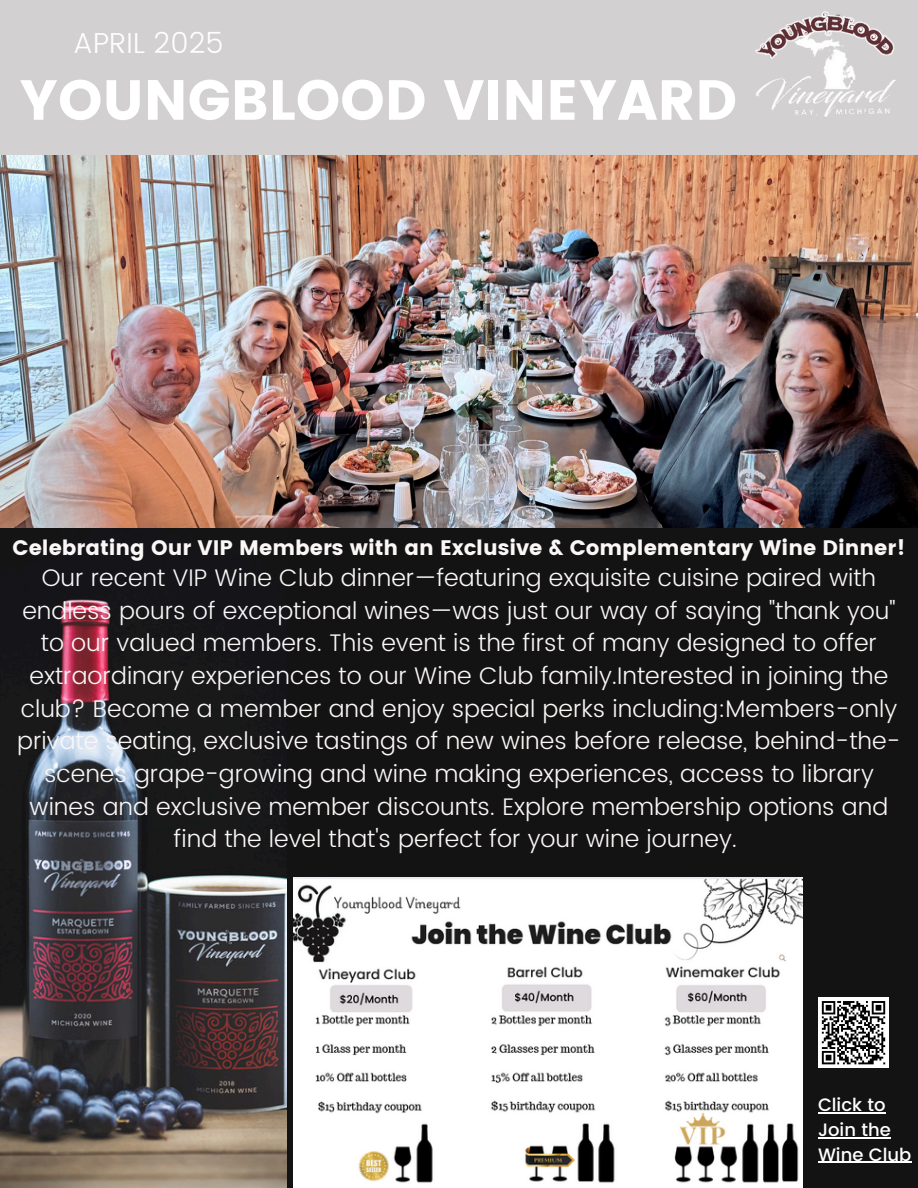
<style>
.page{position:relative;width:918px;height:1188px;background:#fff}
.page>*{position:absolute;margin:0;border:0;box-sizing:border-box;transform-origin:0 0}
.t1{font:56.4px "Poppins";color:#fff}
.t2{font:300 28.8px "Poppins";color:#fff}
.t3{font:300 24px/32.7px "Poppins";color:#faf7f6;text-align:center}
.t4{font:21px "Poppins";color:#faf7f6}
.t5{font:500 18px/24.8px "Poppins";color:#fff}
</style>
<div class="page">
<img style="left:0;top:154px;width:918px;height:375px">
<div style="left:0;top:0;width:918px;height:154px;background:#d2d0d1"></div>
<div style="left:0;top:529px;width:918px;height:659px;background:#141313"></div>
<img style="left:712px;top:11px;width:206px;height:173px">
<img style="left:293px;top:877px;width:510px;height:311px">
<div style="left:818px;top:997px;width:71px;height:71px;background:#fff"></div>
<svg style="left:821px;top:1001px;width:65px;height:64px"></svg>
<img style="left:0;top:599px;width:287px;height:589px">
<hr style="left:818px;top:1112px;width:68px;height:2px;background:#fff">
<hr style="left:818px;top:1137px;width:73px;height:1px;background:#fff">
<hr style="left:818px;top:1162px;width:93px;height:1px;background:#fff">
<p class="t2" style="left:73px;top:26px;width:152px">APRIL 2025</p>
<h2 class="t1" style="left:19px;top:67px;width:719px">YOUNGBLOOD VINEYARD</h2>
<h1 class="t4" style="left:13px;top:535px;width:894px">Celebrating Our VIP Members with an Exclusive &amp; Complementary Wine Dinner!</h1>
<h1 class="t3" style="left:17px;top:562px;width:885px">Our recent VIP Wine Club dinner—featuring exquisite cuisine paired with endless pours of exceptional wines—was just our way of saying "thank you" to our valued members. This event is the first of many designed to offer extraordinary experiences to our Wine Club family.Interested in joining the club? Become a member and enjoy special perks including:Members-only private seating, exclusive tastings of new wines before release, behind-the&shy;scenes grape-growing and wine making experiences, access to library wines and exclusive member discounts. Explore membership options and find the level that's perfect for your wine journey.</h1>
<p class="t5" style="left:818px;top:1093px;width:95px">Click to<br>Join the<br>Wine Club</p>
</div>
